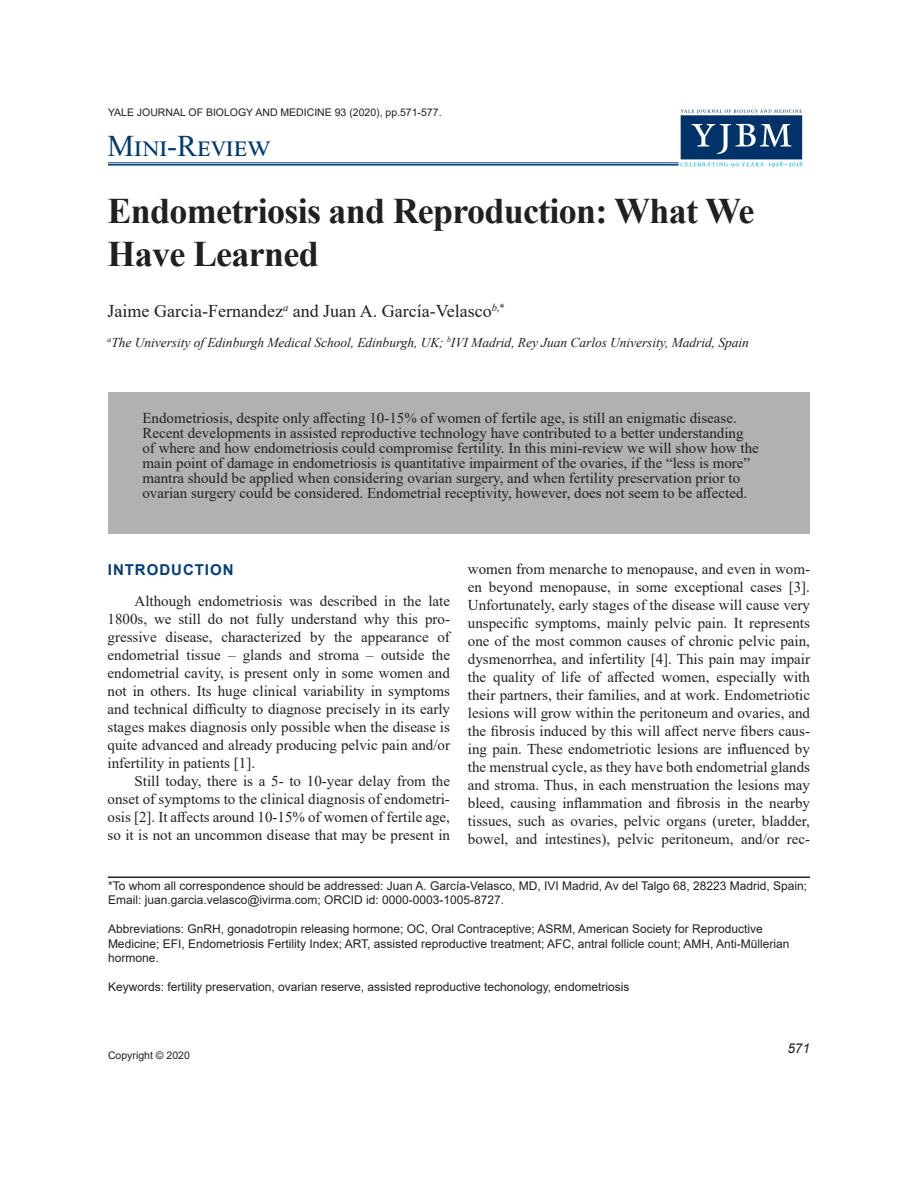
<style>
.page{position:relative;width:918px;height:1188px;background:#fff}
.page>*{position:absolute;margin:0;border:0;box-sizing:border-box;transform-origin:0 0}
.t1{font:700 36px/43.2px "Times New Roman";letter-spacing:-.02em;color:#231f20}
.t2{font:30px "Times New Roman";color:#013c76}
.t3{font:18px "Times New Roman";color:#231f20}
.t4{font:15px/18px "Times New Roman";color:#231f20;text-align:justify}
.t5{font:700 15px "Arial";letter-spacing:.065em;color:#003d76}
.t6{font:italic 13.5px "Times New Roman";letter-spacing:-.005em;color:#231f20}
.t7{font:italic 13.5px "Arial";color:#231f20}
.t8{font:12px/14.4px "Arial";color:#231f20}
.t9{font:10.5px "Arial";color:#231f20}
</style>
<div class="page">
<svg style="left:680px;top:110px;width:122px;height:58px"></svg>
<hr style="left:108px;top:163px;width:571px;height:1px;background:#013c76">
<hr style="left:108px;top:164px;width:571px;height:2px;background:#013c76">
<div style="left:108px;top:392px;width:702px;height:141px;background:#b2b1b1"></div>
<hr style="left:108px;top:877px;width:702px;height:1px;background:#231f20">
<p class="t9" style="left:108px;top:105px;width:335px">YALE JOURNAL OF BIOLOGY AND MEDICINE 93 (2020), pp.571-577.</p>
<h2 class="t2" style="left:108px;top:124px;width:165px">Mini-Review</h2>
<h1 class="t1" style="left:108px;top:188px;width:648px">Endometriosis and Reproduction: What We<br>Have Learned</h1>
<p class="t3" style="left:108px;top:298px;width:399px">Jaime Garcia-Fernandez<sup>a</sup> and Juan A. García-Velasco<sup>b</sup><sup>,*</sup></p>
<p class="t6" style="left:108px;top:333px;width:643px"><sup>a</sup>The University of Edinburgh Medical School, Edinburgh, UK; <sup>b</sup>IVI Madrid, Rey Juan Carlos University, Madrid, Spain</p>
<p class="t4" style="left:142px;top:410px;width:618px;line-height:15px;text-align:left">Endometriosis, despite only affecting 10-15% of women of fertile age, is still an enigmatic disease.<br>Recent developments in assisted reproductive technology have contributed to a better understanding of where and how endometriosis could compromise fertility. In this mini-review we will show how the main point of damage in endometriosis is quantitative impairment of the ovaries, if the “less is more” mantra should be applied when considering ovarian surgery, and when fertility preservation prior to ovarian surgery could be considered. Endometrial receptivity, however, does not seem to be affected.</p>
<p class="t5" style="left:108px;top:559px;width:127px">INTRODUCTION</p>
<p class="t4" style="left:108px;top:592px;width:344px;text-indent:27px">Although endometriosis was described in the late 1800s, we still do not fully understand why this pro&shy;gressive disease, characterized by the appearance of endometrial tissue – glands and stroma – outside the endometrial cavity, is present only in some women and not in others. Its huge clinical variability in symptoms and technical difficulty to diagnose precisely in its early stages makes diagnosis only possible when the disease is quite advanced and already producing pelvic pain and/or infertility in patients [1].</p>
<p class="t4" style="left:108px;top:772px;width:344px;text-indent:27px">Still today, there is a 5- to 10-year delay from the onset of symptoms to the clinical diagnosis of endometri&shy;osis [2]. It affects around 10-15% of women of fertile age, so it is not an uncommon disease that may be present in</p>
<p class="t4" style="left:468px;top:560px;width:344px">women from menarche to menopause, and even in wom&shy;en beyond menopause, in some exceptional cases [3].<br>Unfortunately, early stages of the disease will cause very unspecific symptoms, mainly pelvic pain. It represents one of the most common causes of chronic pelvic pain, dysmenorrhea, and infertility [4]. This pain may impair the quality of life of affected women, especially with their partners, their families, and at work. Endometriotic lesions will grow within the peritoneum and ovaries, and the fibrosis induced by this will affect nerve fibers caus&shy;ing pain. These endometriotic lesions are influenced by the menstrual cycle, as they have both endometrial glands and stroma. Thus, in each menstruation the lesions may bleed, causing inflammation and fibrosis in the nearby tissues, such as ovaries, pelvic organs (ureter, bladder, bowel, and intestines), pelvic peritoneum, and/or rec-</p>
<p class="t8" style="left:108px;top:879px;width:701px">*To whom all correspondence should be addressed: Juan A. García-Velasco, MD, IVI Madrid, Av del Talgo 68, 28223 Madrid, Spain;<br>Email: juan.garcia.velasco@ivirma.com; ORCID id: 0000-0003-1005-8727.</p>
<p class="t8" style="left:108px;top:922px;width:683px">Abbreviations: GnRH, gonadotropin releasing hormone; OC, Oral Contraceptive; ASRM, American Society for Reproductive<br>Medicine; EFI, Endometriosis Fertility Index; ART, assisted reproductive treatment; AFC, antral follicle count; AMH, Anti-Müllerian hormone.</p>
<p class="t8" style="left:108px;top:979px;width:523px">Keywords: fertility preservation, ovarian reserve, assisted reproductive techonology, endometriosis</p>
<p class="t9" style="left:108px;top:1048px;width:83px">Copyright © 2020</p>
<p class="t7" style="left:787px;top:1040px;width:24px">571</p>
</div>
